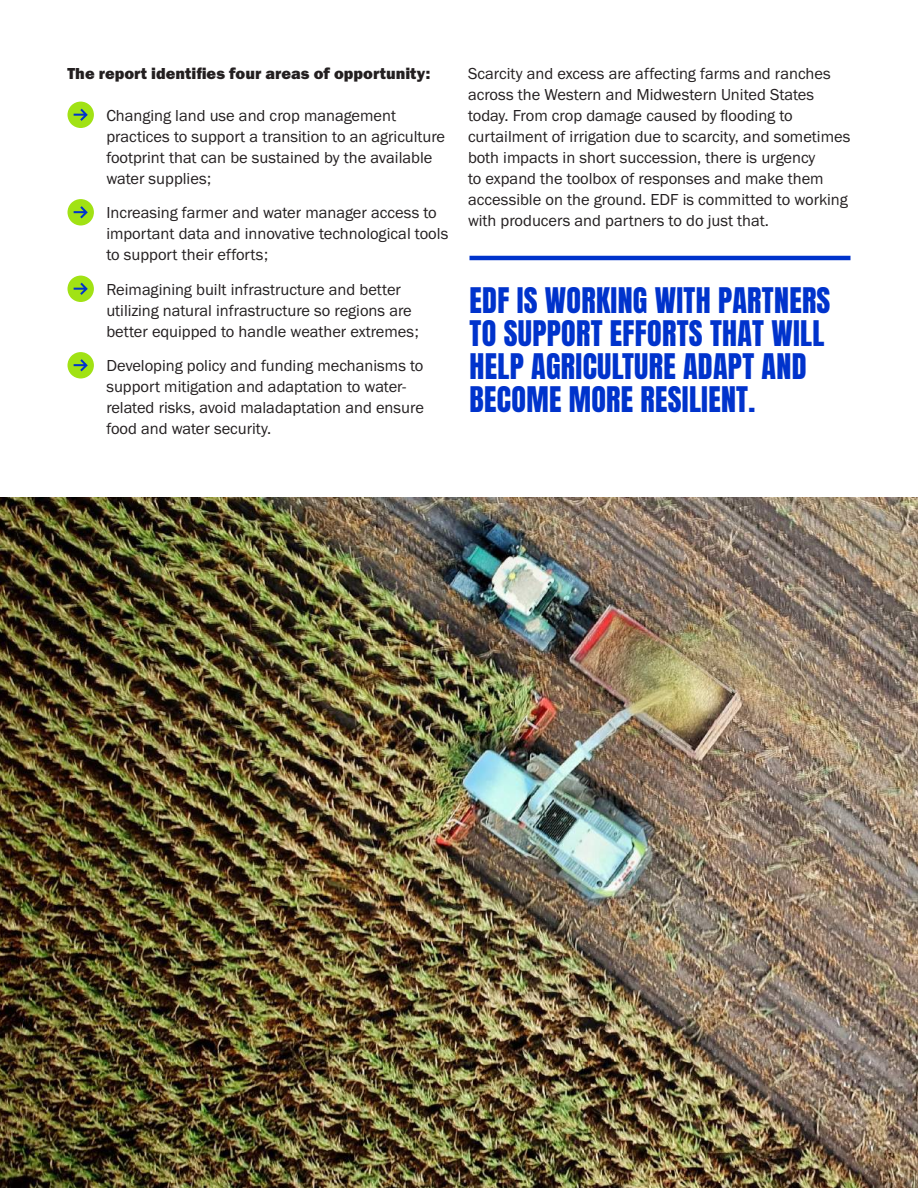
<style>
.page{position:relative;width:918px;height:1188px;background:#fff}
.page>*{position:absolute;margin:0;border:0;box-sizing:border-box;transform-origin:0 0}
.t1{font:30px/33px "Anton";letter-spacing:.01em;color:#03c}
.t2{font:16.5px/21px "Franklin Gothic URW Boo";color:#231f20}
.t3{font:16.5px "Franklin Gothic URW Hea";color:#231f20}
</style>
<div class="page">
<img style="left:0;top:498px;width:918px;height:690px">
<svg style="left:68px;top:102px;width:26px;height:26px"></svg>
<svg style="left:68px;top:199px;width:26px;height:27px"></svg>
<svg style="left:68px;top:276px;width:26px;height:26px"></svg>
<svg style="left:68px;top:352px;width:26px;height:27px"></svg>
<hr style="left:470px;top:256px;width:380px;height:4px;background:#03c">
<p class="t3" style="left:68px;top:62px;width:364px">The report identifies four areas of opportunity:</p>
<p class="t2" style="left:106px;top:104px;width:340px">Changing land use and crop management practices to support a transition to an agriculture footprint that can be sustained by the available water supplies;</p>
<p class="t2" style="left:106px;top:202px;width:343px">Increasing farmer and water manager access to important data and innovative technological tools to support their efforts;</p>
<p class="t2" style="left:106px;top:278px;width:314px">Reimagining built infrastructure and better utilizing natural infrastructure so regions are better equipped to handle weather extremes;</p>
<p class="t2" style="left:106px;top:355px;width:319px">Developing policy and funding mechanisms to support mitigation and adaptation to water&shy;related risks, avoid maladaptation and ensure food and water security.</p>
<p class="t2" style="left:468px;top:62px;width:384px">Scarcity and excess are affecting farms and ranches across the Western and Midwestern United States today. From crop damage caused by flooding to curtailment of irrigation due to scarcity, and sometimes both impacts in short succession, there is urgency<br>to expand the toolbox of responses and make them accessible on the ground. EDF is committed to working with producers and partners to do just that.</p>
<h1 class="t1" style="left:470px;top:287px;width:362px">EDF IS WORKING WITH PARTNERS<br>TO SUPPORT EFFORTS THAT WILL<br>HELP AGRICULTURE ADAPT AND<br>BECOME MORE RESILIENT.</h1>
</div>
